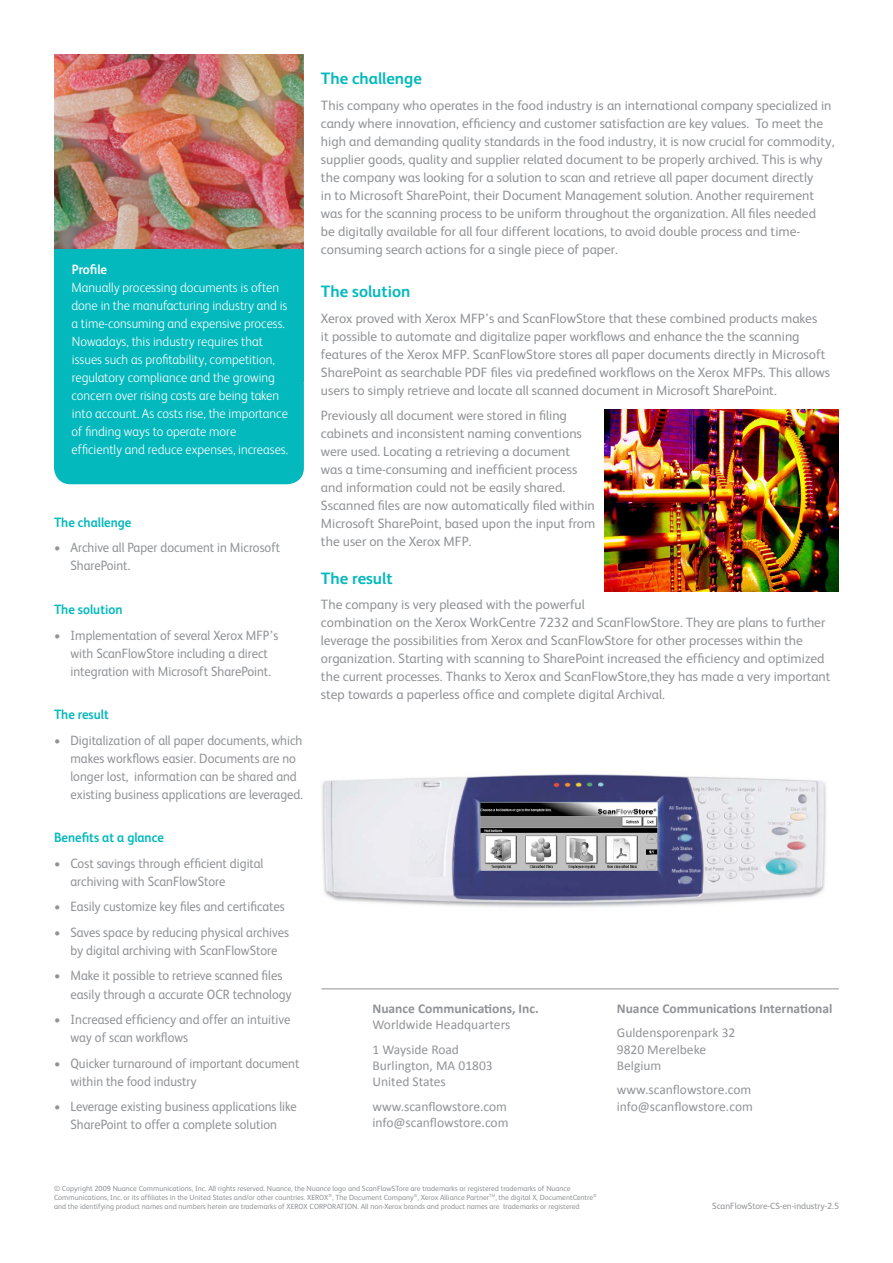
<style>
.page{position:relative;width:893px;height:1263px;background:#fff}
.page>*{position:absolute;margin:0;border:0;box-sizing:border-box;transform-origin:0 0}
.inside_spread_ins{font:700 16.5px "Xerox Sans";color:#03b9bd}
.inside_spread_ins-2{font:13.5px/18px "Xerox Sans";color:#919396}
.back_cover_bc_-_high{font:13.5px/18px "Xerox Sans";color:#919396;scale:.94 1}
.back_cover_bc_-_reve{font:300 13.5px/18px "Xerox Sans";color:#fff;scale:.94 1}
.Text_bold{font:13.5px/16.2px "Calibri";color:#919396}
.Text_bold-2{font:700 13.5px/16.2px "Calibri";color:#919396}
.inside_spread_ins-3{font:700 13.5px "Xerox Sans";color:#03b9bd;scale:.94 1}
.back_cover_bc_-_reve-2{font:700 13.5px "Xerox Sans";letter-spacing:-.01em;color:#fff;scale:.94 1}
.back_cover_bc_-_broc{font:9px "Xerox Sans";color:#919396}
.t1{font:7.5px/9px "Xerox Sans";color:#919396}
.s1{font-weight:400}
</style>
<div class="page">
<img style="left:322px;top:773px;width:504px;height:134px">
<img style="left:54px;top:54px;width:250px;height:195px">
<div style="left:54px;top:367px;width:250px;height:117px;background:#03b9bd;border-radius:17px"></div>
<div style="left:54px;top:249px;width:250px;height:132px;background:#03b9bd"></div>
<img style="left:605px;top:410px;width:234px;height:181px">
<hr style="left:321px;top:988px;width:518px;height:1px;background:#919396">
<p class="back_cover_bc_-_reve-2" style="left:72px;top:260px;width:39px">Profile</p>
<p class="back_cover_bc_-_reve" style="left:71px;top:277px;width:232px">Manually processing documents is often done in the manufacturing industry and is a time-consuming and expensive process.<br>Nowadays, this industry requires that issues such as profitability, competition, regulatory compliance and the growing concern over rising costs are being taken into account. As costs rise, the importance of finding ways to operate more efficiently and reduce expenses, increases.</p>
<p class="inside_spread_ins-3" style="left:54px;top:513px;width:84px">The challenge</p>
<p class="back_cover_bc_-_high" style="left:70px;top:538px;width:225px;text-indent:-16px">• Archive all Paper document in Microsoft<br>SharePoint.</p>
<p class="inside_spread_ins-3" style="left:54px;top:600px;width:74px">The solution</p>
<p class="back_cover_bc_-_high" style="left:70px;top:625px;width:223px;text-indent:-16px">• Implementation of several Xerox MFP’s with ScanFlowStore including a direct integration with Microsoft SharePoint.</p>
<p class="inside_spread_ins-3" style="left:54px;top:705px;width:60px">The result</p>
<p class="back_cover_bc_-_high" style="left:70px;top:730px;width:249px;text-indent:-16px">• Digitalization of all paper documents, which makes workflows easier. Documents are no longer lost, information can be shared and existing business applications are leveraged.</p>
<p class="inside_spread_ins-3" style="left:54px;top:828px;width:118px">Benefits at a glance</p>
<p class="back_cover_bc_-_high" style="left:70px;top:853px;width:207px;text-indent:-16px">• Cost savings through efficient digital archiving with ScanFlowStore</p>
<p class="back_cover_bc_-_high" style="left:54px;top:897px;width:247px">• Easily customize key files and certificates</p>
<p class="back_cover_bc_-_high" style="left:54px;top:923px;width:251px;text-align:center">• Saves space by reducing physical archives by digital archiving with ScanFlowStore</p>
<p class="back_cover_bc_-_high" style="left:70px;top:966px;width:237px;text-indent:-16px">• Make it possible to retrieve scanned files easily through a accurate OCR technology</p>
<p class="back_cover_bc_-_high" style="left:70px;top:1010px;width:235px;text-indent:-16px">• Increased efficiency and offer an intuitive way of scan workflows</p>
<p class="back_cover_bc_-_high" style="left:70px;top:1053px;width:245px;text-indent:-16px">• Quicker turnaround of important document within the food industry</p>
<p class="back_cover_bc_-_high" style="left:54px;top:1097px;width:260px;text-align:center">• Leverage existing business applications like<br>SharePoint to offer a complete solution</p>
<p class="inside_spread_ins" style="left:321px;top:67px;width:102px">The challenge</p>
<p class="inside_spread_ins-2" style="left:321px;top:95px;width:515px">This company who operates in the food industry is an international company specialized in candy where innovation, efficiency and customer satisfaction are key values. To meet the high and demanding quality standards in the food industry, it is now crucial for commodity, supplier goods, quality and supplier related document to be properly archived. This is why the company was looking for a solution to scan and retrieve all paper document directly<br>in to Microsoft SharePoint, their Document Management solution. Another requirement was for the scanning process to be uniform throughout the organization. All files needed<br>be digitally available for all four different locations, to avoid double process and time&shy;consuming search actions for a single piece of paper.</p>
<p class="inside_spread_ins" style="left:321px;top:280px;width:91px">The solution</p>
<p class="inside_spread_ins-2" style="left:321px;top:308px;width:511px">Xerox proved with Xerox MFP’s and ScanFlowStore that these combined products makes<br>it possible to automate and digitalize paper workflows and enhance the the scanning features of the Xerox MFP. ScanFlowStore stores all paper documents directly in Microsoft SharePoint as searchable PDF files via predefined workflows on the Xerox MFPs. This allows users to simply retrieve and locate all scanned document in Microsoft SharePoint.</p>
<p class="inside_spread_ins-2" style="left:321px;top:406px;width:276px">Previously all document were stored in filing cabinets and inconsistent naming conventions were used. Locating a retrieving a document was a time-consuming and inefficient process and information could not be easily shared.<br>Sscanned files are now automatically filed within Microsoft SharePoint, based upon the input from the user on the Xerox MFP.</p>
<p class="inside_spread_ins" style="left:321px;top:567px;width:73px">The result</p>
<p class="inside_spread_ins-2" style="left:321px;top:595px;width:511px">The company is very pleased with the powerful<br>combination on the Xerox WorkCentre 7232 and ScanFlowStore. They are plans to further leverage the possibilities from Xerox and ScanFlowStore for other processes within the organization. Starting with scanning to SharePoint increased the efficiency and optimized the current processes. Thanks to Xerox and ScanFlowStore,they has made a very important step towards a paperless office and complete digital Archival.</p>
<p class="Text_bold-2" style="left:372px;top:1000px;width:168px">Nuance Communications, Inc.<br><span class="s1">Worldwide Headquarters</span></p>
<p class="Text_bold" style="left:372px;top:1041px;width:122px">1 Wayside Road<br>Burlington, MA 01803<br>United States</p>
<p class="Text_bold" style="left:372px;top:1098px;width:138px">www.scanflowstore.com info@scanflowstore.com</p>
<p class="Text_bold-2" style="left:617px;top:1000px;width:217px">Nuance Communications International</p>
<p class="Text_bold" style="left:617px;top:1025px;width:120px">Guldensporenpark 32<br>9820 Merelbeke<br>Belgium</p>
<p class="Text_bold" style="left:617px;top:1082px;width:138px">www.scanflowstore.com info@scanflowstore.com</p>
<p class="t1" style="left:54px;top:1183px;width:544px">© Copyright 2009 Nuance Communications, Inc. All rights reserved. Nuance, the Nuance logo and ScanFlowSTore are trademarks or registered trademarks of Nuance<br>Communications, Inc. or its affiliates in the United States and/or other countries. XEROX<sup>®</sup>, The Document Company<sup>®</sup>, Xerox Alliance Partner<sup>TM</sup>, the digital X, DocumentCentre<sup>® </sup>and the identifying product names and numbers herein are trademarks of XEROX CORPORATION. All non-Xerox brands and product names are trademarks or registered</p>
<p class="back_cover_bc_-_broc" style="left:712px;top:1199px;width:128px">ScanFlowStore-CS-en-industry-2.5</p>
</div>
